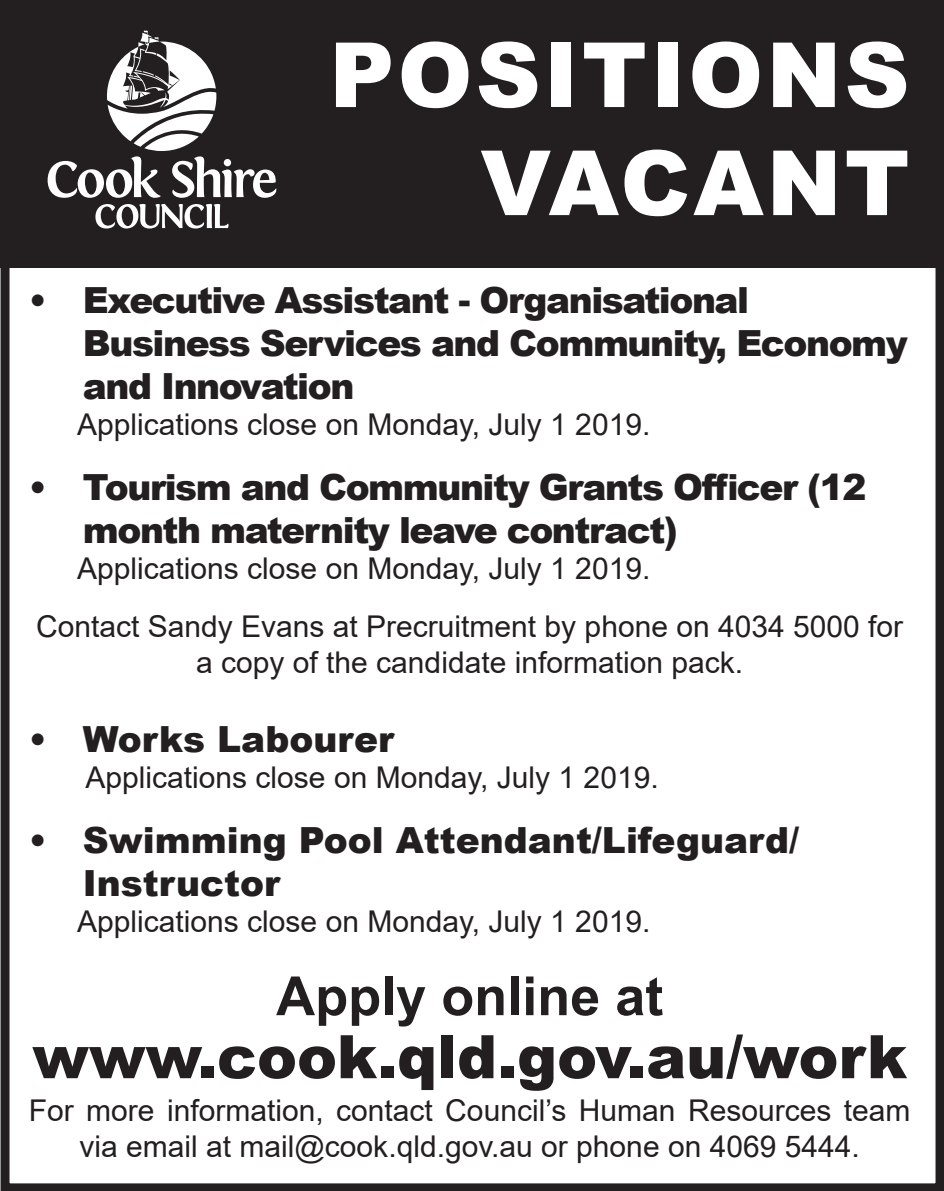
<style>
.page{position:relative;width:944px;height:1191px;background:#fff}
.page>*{position:absolute;margin:0;border:0;box-sizing:border-box;transform-origin:0 0}
.t1{font:900 90px/108px "Arial";letter-spacing:.035em;color:#fff;text-align:right}
.t2{font:900 60px "Arial";color:#231f20}
.t3{font:700 54px "Arial";color:#231f20}
.t4{font:900 36px/43.2px "Arial";letter-spacing:-.04em;color:#231f20}
.t5{font:900 36px/43.2px "Arial";color:#231f20}
.t6{font:30px/57.6px "Arial";color:#231f20}
</style>
<div class="page">
<div style="left:1px;top:4px;width:943px;height:1187px;border:9px solid #231f20"></div>
<div style="left:1px;top:0;width:943px;height:267px;background:#231f20"></div>
<svg style="left:95px;top:204px;width:134px;height:24px"></svg>
<svg style="left:48px;top:30px;width:228px;height:168px"></svg>
<h1 class="t1" style="left:329px;top:18px;width:582px">POSITIONS<br>VACANT</h1>
<p class="t4" style="left:83px;top:277px;width:826px;text-indent:-54px">• Executive Assistant - Organisational<br>Business Services and Community, Economy and Innovation</p>
<p class="t6" style="left:77px;top:396px;width:575px">Applications close on Monday, July 1 2019.</p>
<p class="t4" style="left:83px;top:464px;width:785px;text-indent:-54px">• Tourism and Community Grants Officer (12 month maternity leave contract)</p>
<p class="t6" style="left:36px;top:540px;width:869px;text-indent:41px">Applications close on Monday, July 1 2019.<br>Contact Sandy Evans at Precruitment by phone on 4034 5000 for</p>
<p class="t6" style="left:196px;top:633px;width:548px">a copy of the candidate information pack.</p>
<p class="t5" style="left:29px;top:716px;width:367px">• Works Labourer</p>
<p class="t6" style="left:86px;top:748px;width:575px">Applications close on Monday, July 1 2019.</p>
<p class="t5" style="left:83px;top:817px;width:718px;text-indent:-54px">• Swimming Pool Attendant/Lifeguard/<br>Instructor</p>
<p class="t6" style="left:77px;top:892px;width:575px">Applications close on Monday, July 1 2019.</p>
<h3 class="t3" style="left:276px;top:958px;width:389px">Apply online at</h3>
<h2 class="t2" style="left:32px;top:1013px;width:876px">www.cook.qld.gov.au/work</h2>
<p class="t6" style="left:29px;top:1092px;width:883px;line-height:36px;text-align:center">For more information, contact Council’s Human Resources team via email at mail@cook.qld.gov.au or phone on 4069 5444.</p>
</div>
